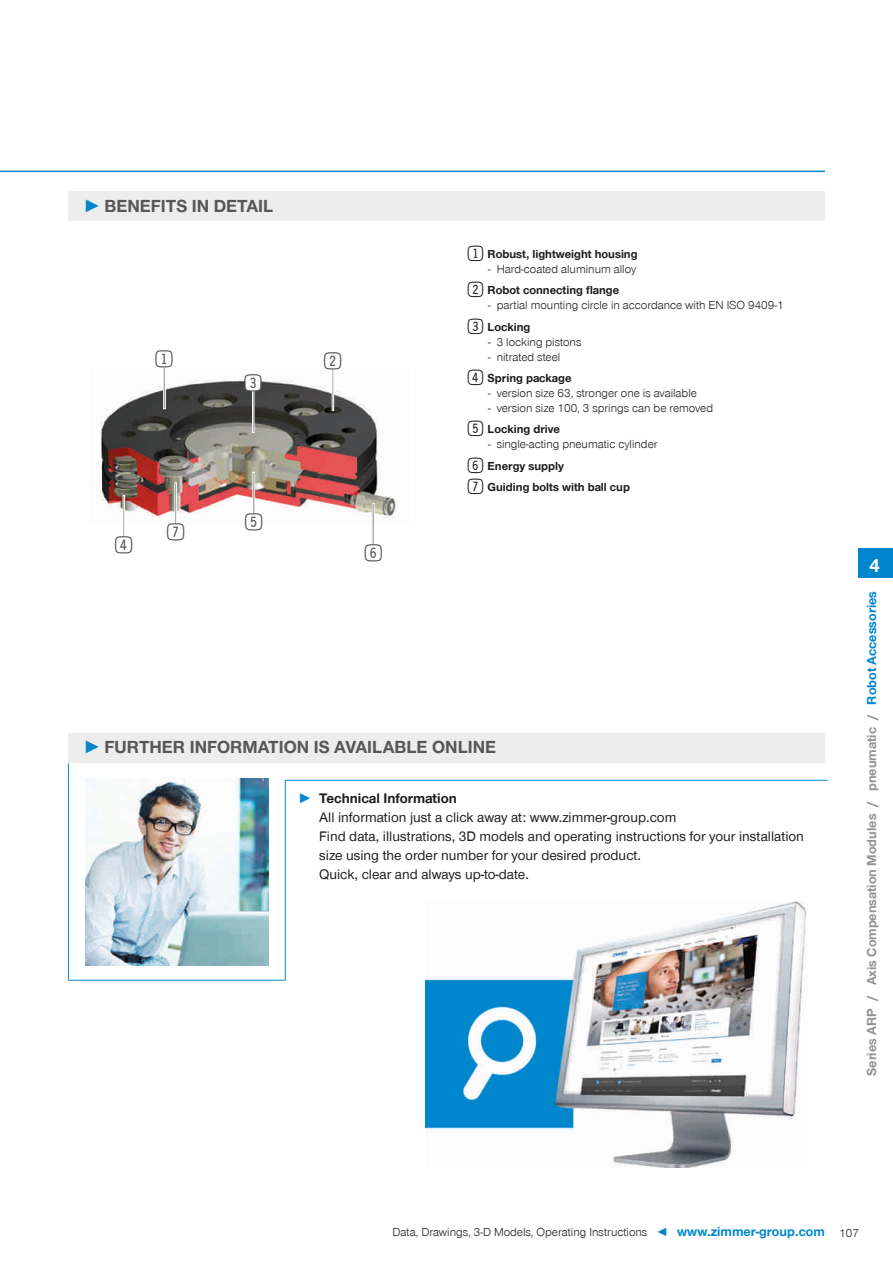
<style>
.page{position:relative;width:893px;height:1263px;background:#fff}
.page>*{position:absolute;margin:0;border:0;box-sizing:border-box;transform-origin:0 0}
.t1{font:28.35px "Double Digits Super Square";color:#4f4e52}
.CB_AF_Registerzahl{font:700 19.5px "Zimmer Group Sans";color:#fff}
.t2{font:700 18px "Zimmer Group Sans Global";color:#575756}
.t3{font:14.25px/19.2px "Zimmer Group Sans Global";color:#1d1d1b}
.CB_AF_Inhaltsverzeic{font:700 13.5px "Zimmer Group Sans Global";color:#939292}
.CB_AF_Seitenzahl_rec{font:300 12px "Zimmer Group Sans Global";color:#1d1d1b}
.t4{font:700 12px "Zimmer Group Sans Global";color:#1d1d1b}
.s1{font-family:"Zimmer Group Sans";color:#0086ce}
.s2{font-family:"Double Digits Super Square";font-weight:400;font-size:25.5px}
.s3{font-family:"Zimmer Group Sans";font-weight:700;color:#0086ce}
.s4{font-weight:700}
.s5{color:#0086ce}
.s6{font-weight:700;font-size:13.5px;color:#0086ce}
</style>
<div class="page">
<img style="left:100px;top:379px;width:296px;height:145px">
<div style="left:175px;top:482px;width:2px;height:42px;border:1px solid #fff"></div>
<div style="left:163px;top:367px;width:2px;height:42px;border:1px solid #fff"></div>
<div style="left:332px;top:369px;width:2px;height:41px;border:1px solid #fff"></div>
<div style="left:252px;top:391px;width:2px;height:42px;border:1px solid #fff"></div>
<div style="left:245px;top:375px;width:16px;height:16px;background:#fff;border-radius:50%"></div>
<div style="left:123px;top:495px;width:2px;height:42px;border:1px solid #fff"></div>
<div style="left:246px;top:514px;width:15px;height:15px;background:#fff;border-radius:50%"></div>
<img style="left:425px;top:901px;width:382px;height:267px">
<hr style="left:0;top:171px;width:825px;height:1px;background:#0086ce">
<div style="left:859px;top:549px;width:34px;height:29px;background:#0086ce"></div>
<div style="left:68px;top:191px;width:757px;height:30px;background:#ededed"></div>
<div style="left:68px;top:733px;width:757px;height:30px;background:#ededed"></div>
<svg style="left:68px;top:763px;width:1px;height:17px"></svg>
<hr style="left:68px;top:780px;width:1px;height:200px;background:#0086ce">
<hr style="left:68px;top:980px;width:218px;height:1px;background:#0086ce">
<hr style="left:285px;top:780px;width:542px;height:1px;background:#0086ce">
<hr style="left:285px;top:781px;width:1px;height:199px;background:#0086ce">
<img style="left:85px;top:778px;width:183px;height:187px">
<p class="t2" style="left:83px;top:195px;width:191px"><span class="s1">►</span> BENEFITS IN DETAIL</p>
<p class="t1" style="left:156px;top:347px;width:24px">1</p>
<p class="t1" style="left:324px;top:349px;width:24px">2</p>
<p class="t1" style="left:244px;top:371px;width:24px">3</p>
<p class="t1" style="left:115px;top:533px;width:24px">4</p>
<p class="t1" style="left:167px;top:520px;width:24px">7</p>
<p class="t1" style="left:245px;top:509px;width:24px">5</p>
<p class="t1" style="left:365px;top:540px;width:24px">6</p>
<p class="t4" style="left:468px;top:247px;width:171px"><span class="s2">1</span>Robust, lightweight housing</p>
<p class="CB_AF_Seitenzahl_rec" style="left:488px;top:262px;width:150px">- Hard-coated aluminum alloy</p>
<p class="t4" style="left:468px;top:283px;width:153px"><span class="s2">2</span>Robot connecting flange</p>
<p class="CB_AF_Seitenzahl_rec" style="left:488px;top:298px;width:297px">- partial mounting circle in accordance with EN ISO 9409-1</p>
<p class="t4" style="left:468px;top:319px;width:64px"><span class="s2">3</span>Locking</p>
<p class="CB_AF_Seitenzahl_rec" style="left:488px;top:334px;width:95px">- 3 locking pistons</p>
<p class="CB_AF_Seitenzahl_rec" style="left:488px;top:349px;width:74px">- nitrated steel</p>
<p class="t4" style="left:468px;top:371px;width:105px"><span class="s2">4</span>Spring package</p>
<p class="CB_AF_Seitenzahl_rec" style="left:488px;top:386px;width:210px">- version size 63, stronger one is available</p>
<p class="CB_AF_Seitenzahl_rec" style="left:488px;top:401px;width:226px">- version size 100, 3 springs can be removed</p>
<p class="t4" style="left:468px;top:422px;width:94px"><span class="s2">5</span>Locking drive</p>
<p class="CB_AF_Seitenzahl_rec" style="left:488px;top:437px;width:171px">- single-acting pneumatic cylinder</p>
<p class="t4" style="left:468px;top:459px;width:98px"><span class="s2">6</span>Energy supply</p>
<p class="t4" style="left:468px;top:480px;width:164px"><span class="s2">7</span>Guiding bolts with ball cup</p>
<p class="t2" style="left:83px;top:736px;width:414px"><span class="s1">►</span> FURTHER INFORMATION IS AVAILABLE ONLINE</p>
<p class="t3" style="left:319px;top:788px;width:486px;text-indent:-21px"><span class="s3">►</span> <span class="s4">Technical Information<br></span>All information just a click away at: www.zimmer-group.com<br>Find data, illustrations, 3D models and operating instructions for your installation size using the order number for your desired product.<br>Quick, clear and always up-to-date.</p>
<p class="CB_AF_Registerzahl" style="left:869px;top:552px;width:12px">4</p>
<p class="CB_AF_Inhaltsverzeic" style="left:864px;top:1076px;width:486px;rotate:-90deg">Series ARP / Axis Compensation Modules / pneumatic / <span class="s5">Robot Accessories</span></p>
<p class="CB_AF_Seitenzahl_rec" style="left:392px;top:1225px;width:434px">Data, Drawings, 3-D Models, Operating Instructions <span class="s5">◄</span> <span class="s6">www.zimmer-group.com</span></p>
<p class="CB_AF_Seitenzahl_rec" style="left:839px;top:1226px;width:21px">107</p>
</div>
